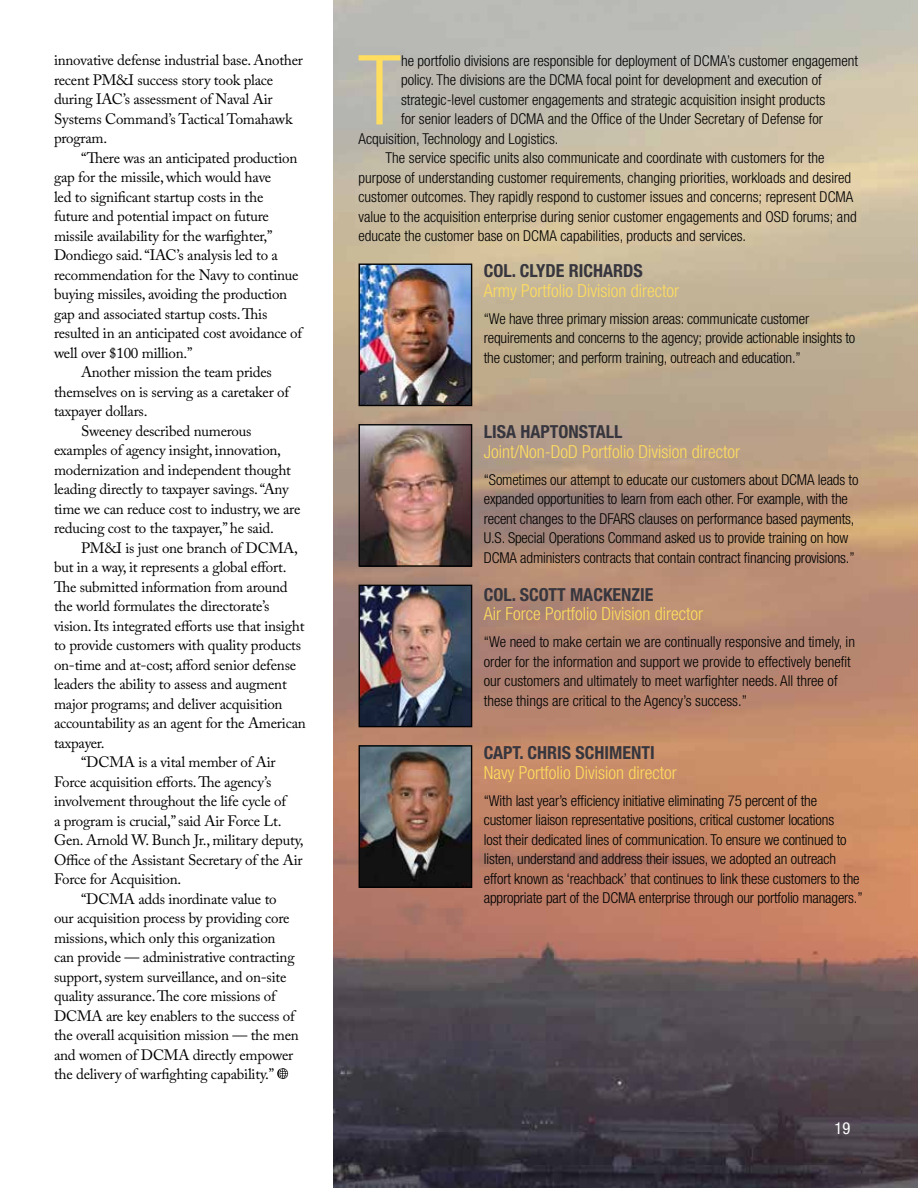
<style>
.page{position:relative;width:918px;height:1188px;background:#fff}
.page>*{position:absolute;margin:0;border:0;box-sizing:border-box;transform-origin:0 0}
.t1{font:300 condensed 96.9px "Helvetica Neue";color:#ffdd5f}
.t2{font:300 condensed 18px "Helvetica Neue";color:#ffdd5f}
.t3{font:700 condensed 18px "Helvetica Neue";color:#37363e}
.t4{font:condensed 16.5px "Helvetica Neue";color:#fff}
.t5{font:300 condensed 15px/19.5px "Helvetica Neue";color:#000}
.t6{font:15px/19.5px "Adobe Caslon Pro";letter-spacing:-.015em;color:#000}
</style>
<div class="page">
<img style="left:333px;top:0;width:585px;height:1188px">
<img style="left:361px;top:266px;width:109px;height:138px">
<div style="left:359px;top:264px;width:113px;height:142px;border:1px solid #000"></div>
<img style="left:361px;top:747px;width:109px;height:139px">
<div style="left:359px;top:745px;width:113px;height:143px;border:1px solid #000"></div>
<img style="left:361px;top:587px;width:109px;height:138px">
<div style="left:359px;top:585px;width:113px;height:142px;border:1px solid #000"></div>
<img style="left:361px;top:426px;width:109px;height:139px">
<div style="left:359px;top:424px;width:113px;height:143px;border:1px solid #000"></div>
<svg style="left:277px;top:1068px;width:11px;height:11px"></svg>
<p class="t6" style="left:54px;top:50px;width:251px">innovative defense industrial base. Another recent PM&amp;I success story took place during IAC’s assessment of Naval Air Systems Command’s Tactical Tomahawk program.</p>
<p class="t6" style="left:81px;top:148px;width:218px">“There was an anticipated production</p>
<p class="t6" style="left:54px;top:167px;width:219px">gap for the missile, which would have</p>
<p class="t6" style="left:54px;top:187px;width:211px">led to significant startup costs in the</p>
<p class="t6" style="left:54px;top:206px;width:216px">future and potential impact on future</p>
<p class="t6" style="left:54px;top:226px;width:220px">missile availability for the warfighter,”</p>
<p class="t6" style="left:54px;top:245px;width:225px">Dondiego said. “IAC’s analysis led to a</p>
<p class="t6" style="left:54px;top:265px;width:246px">recommendation for the Navy to continue</p>
<p class="t6" style="left:54px;top:284px;width:235px">buying missiles, avoiding the production</p>
<p class="t6" style="left:54px;top:304px;width:215px">gap and associated startup costs. This</p>
<p class="t6" style="left:54px;top:323px;width:250px">resulted in an anticipated cost avoidance of</p>
<p class="t6" style="left:54px;top:343px;width:140px">well over $100 million.”</p>
<p class="t6" style="left:81px;top:362px;width:192px">Another mission the team prides</p>
<p class="t6" style="left:54px;top:382px;width:237px">themselves on is serving as a caretaker of</p>
<p class="t6" style="left:54px;top:401px;width:95px">taxpayer dollars.</p>
<p class="t6" style="left:81px;top:421px;width:172px">Sweeney described numerous</p>
<p class="t6" style="left:54px;top:440px;width:229px">examples of agency insight, innovation,</p>
<p class="t6" style="left:54px;top:460px;width:239px">modernization and independent thought</p>
<p class="t6" style="left:54px;top:479px;width:236px">leading directly to taxpayer savings. “Any</p>
<p class="t6" style="left:54px;top:499px;width:248px">time we can reduce cost to industry, we are</p>
<p class="t6" style="left:54px;top:518px;width:221px">reducing cost to the taxpayer,” he said.</p>
<p class="t6" style="left:81px;top:538px;width:218px">PM&amp;I is just one branch of DCMA,</p>
<p class="t6" style="left:54px;top:557px;width:234px">but in a way, it represents a global effort.</p>
<p class="t6" style="left:54px;top:577px;width:235px">The submitted information from around</p>
<p class="t6" style="left:54px;top:596px;width:217px">the world formulates the directorate’s</p>
<p class="t6" style="left:54px;top:616px;width:252px">vision. Its integrated efforts use that insight</p>
<p class="t6" style="left:54px;top:635px;width:249px">to provide customers with quality products</p>
<p class="t6" style="left:54px;top:655px;width:244px">on-time and at-cost; afford senior defense</p>
<p class="t6" style="left:54px;top:674px;width:234px">leaders the ability to assess and augment</p>
<p class="t6" style="left:54px;top:694px;width:230px">major programs; and deliver acquisition</p>
<p class="t6" style="left:54px;top:713px;width:253px">accountability as an agent for the American</p>
<p class="t6" style="left:54px;top:733px;width:52px">taxpayer.</p>
<p class="t6" style="left:81px;top:752px;width:196px">“DCMA is a vital member of Air</p>
<p class="t6" style="left:54px;top:772px;width:219px">Force acquisition efforts. The agency’s</p>
<p class="t6" style="left:54px;top:791px;width:234px">involvement throughout the life cycle of</p>
<p class="t6" style="left:54px;top:811px;width:229px">a program is crucial,” said Air Force Lt.</p>
<p class="t6" style="left:54px;top:830px;width:251px">Gen. Arnold W. Bunch Jr., military deputy,</p>
<p class="t6" style="left:54px;top:850px;width:250px">Office of the Assistant Secretary of the Air</p>
<p class="t6" style="left:54px;top:869px;width:129px">Force for Acquisition.</p>
<p class="t6" style="left:81px;top:889px;width:197px">“DCMA adds inordinate value to</p>
<p class="t6" style="left:54px;top:908px;width:237px">our acquisition process by providing core</p>
<p class="t6" style="left:54px;top:928px;width:223px">missions, which only this organization</p>
<p class="t6" style="left:54px;top:947px;width:242px">can provide — administrative contracting</p>
<p class="t6" style="left:54px;top:967px;width:234px">support, system surveillance, and on-site</p>
<p class="t6" style="left:54px;top:986px;width:223px">quality assurance. The core missions of</p>
<p class="t6" style="left:54px;top:1006px;width:242px">DCMA are key enablers to the success of</p>
<p class="t6" style="left:54px;top:1025px;width:246px">the overall acquisition mission — the men</p>
<p class="t6" style="left:54px;top:1045px;width:241px">and women of DCMA directly empower</p>
<p class="t6" style="left:54px;top:1064px;width:222px">the delivery of warfighting capability.”</p>
<h1 class="t1" style="left:358px;top:35px;width:43px">T</h1>
<p class="t5" style="left:401px;top:51px;width:459px">he portfolio divisions are responsible for deployment of DCMA’s customer engagement</p>
<p class="t5" style="left:401px;top:70px;width:422px">policy. The divisions are the DCMA focal point for development and execution of</p>
<p class="t5" style="left:401px;top:90px;width:426px">strategic-level customer engagements and strategic acquisition insight products</p>
<p class="t5" style="left:401px;top:109px;width:424px">for senior leaders of DCMA and the Office of the Under Secretary of Defense for</p>
<p class="t5" style="left:359px;top:129px;width:201px">Acquisition, Technology and Logistics.</p>
<p class="t5" style="left:359px;top:148px;width:468px">The service specific units also communicate and coordinate with customers for the</p>
<p class="t5" style="left:359px;top:168px;width:494px">purpose of understanding customer requirements, changing priorities, workloads and desired</p>
<p class="t5" style="left:359px;top:187px;width:496px">customer outcomes. They rapidly respond to customer issues and concerns; represent DCMA</p>
<p class="t5" style="left:359px;top:207px;width:500px">value to the acquisition enterprise during senior customer engagements and OSD forums; and</p>
<p class="t5" style="left:359px;top:226px;width:389px">educate the customer base on DCMA capabilities, products and services.</p>
<p class="t3" style="left:484px;top:260px;width:161px">COL. CLYDE RICHARDS</p>
<p class="t2" style="left:484px;top:280px;width:197px">Army Portfolio Division director</p>
<p class="t5" style="left:484px;top:309px;width:373px">“We have three primary mission areas: communicate customer requirements and concerns to the agency; provide actionable insights to the customer; and perform training, outreach and education.”</p>
<p class="t3" style="left:484px;top:421px;width:140px">LISA HAPTONSTALL</p>
<p class="t2" style="left:484px;top:441px;width:258px">Joint/Non-DoD Portfolio Division director</p>
<p class="t5" style="left:484px;top:469px;width:376px">“Sometimes our attempt to educate our customers about DCMA leads to expanded opportunities to learn from each other. For example, with the recent changes to the DFARS clauses on performance based payments, U.S. Special Operations Command asked us to provide training on how DCMA administers contracts that contain contract financing provisions.”</p>
<p class="t3" style="left:484px;top:584px;width:171px">COL. SCOTT MACKENZIE</p>
<p class="t2" style="left:484px;top:604px;width:221px">Air Force Portfolio Division director</p>
<p class="t5" style="left:484px;top:632px;width:373px">“We need to make certain we are continually responsive and timely, in order for the information and support we provide to effectively benefit our customers and ultimately to meet warfighter needs. All three of these things are critical to the Agency’s success.”</p>
<p class="t3" style="left:484px;top:742px;width:172px">CAPT. CHRIS SCHIMENTI</p>
<p class="t2" style="left:484px;top:762px;width:194px">Navy Portfolio Division director</p>
<p class="t5" style="left:484px;top:790px;width:380px">“With last year’s efficiency initiative eliminating 75 percent of the customer liaison representative positions, critical customer locations<br>lost their dedicated lines of communication. To ensure we continued to listen, understand and address their issues, we adopted an outreach effort known as ‘reachback’ that continues to link these customers to the appropriate part of the DCMA enterprise through our portfolio managers.”</p>
<p class="t4" style="left:835px;top:1118px;width:17px">19</p>
</div>
